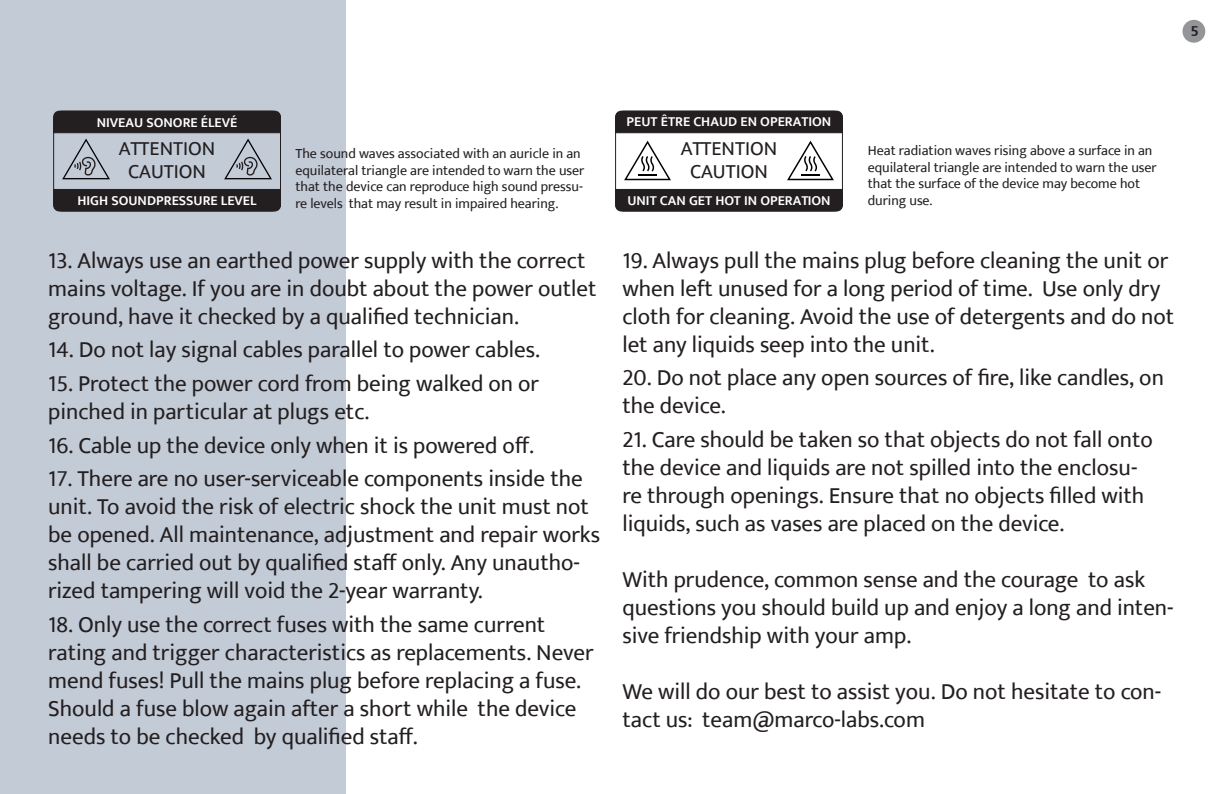
<style>
.page{position:relative;width:1225px;height:794px;background:#fff}
.page>*{position:absolute;margin:0;border:0;box-sizing:border-box;transform-origin:0 0}
.t1{font:23px/28px "Ek Mukta";color:#231f20}
.t2{font:20px/22.6px "Ek Mukta";color:#231f20;text-align:center}
.t3{font:14px/16.8px "Ek Mukta";color:#231f20}
.t4{font:600 14px "Ek Mukta";color:#fff}
.t5{font:700 14px "Frubold";color:#231f20}
</style>
<div class="page">
<div style="left:0;top:0;width:346px;height:794px;background:#c3cbd7"></div>
<svg style="left:62px;top:139px;width:48px;height:40px"></svg>
<svg style="left:224px;top:139px;width:48px;height:40px"></svg>
<div style="left:53px;top:189px;width:228px;height:22px;background:#231f20"></div>
<div style="left:53px;top:111px;width:228px;height:22px;background:#231f20"></div>
<div style="left:53px;top:111px;width:228px;height:100px;border:1px solid #231f20;border-radius:9px"></div>
<svg style="left:624px;top:141px;width:47px;height:39px"></svg>
<svg style="left:787px;top:141px;width:47px;height:39px"></svg>
<div style="left:615px;top:189px;width:228px;height:22px;background:#231f20"></div>
<div style="left:615px;top:111px;width:228px;height:22px;background:#231f20"></div>
<div style="left:615px;top:111px;width:227px;height:100px;border:1px solid #231f20;border-radius:9px"></div>
<div style="left:1182px;top:20px;width:23px;height:23px;background:#939598;border-radius:50%"></div>
<p class="t5" style="left:1190px;top:22px;width:9px">5</p>
<p class="t4" style="left:97px;top:114px;width:142px">NIVEAU SONORE ÉLEVÉ</p>
<p class="t2" style="left:119px;top:137px;width:98px">ATTENTION<br>CAUTION</p>
<p class="t4" style="left:77px;top:192px;width:181px">HIGH SOUNDPRESSURE LEVEL</p>
<p class="t4" style="left:626px;top:113px;width:206px">PEUT ÊTRE CHAUD EN OPERATION</p>
<p class="t2" style="left:681px;top:137px;width:98px">ATTENTION<br>CAUTION</p>
<p class="t4" style="left:627px;top:192px;width:205px">UNIT CAN GET HOT IN OPERATION</p>
<p class="t3" style="left:295px;top:144px;width:290px">The sound waves associated with an auricle in an equilateral triangle are intended to warn the user that the device can reproduce high sound pressu&shy;re levels that may result in impaired hearing.</p>
<p class="t3" style="left:867px;top:141px;width:290px">Heat radiation waves rising above a surface in an equilateral triangle are intended to warn the user that the surface of the device may become hot during use.</p>
<p class="t1" style="left:48px;top:246px;width:550px">13. Always use an earthed power supply with the correct mains voltage. If you are in doubt about the power outlet ground, have it checked by a qualified technician.</p>
<p class="t1" style="left:48px;top:335px;width:493px">14. Do not lay signal cables parallel to power cables.</p>
<p class="t1" style="left:48px;top:369px;width:492px">15. Protect the power cord from being walked on or pinched in particular at plugs etc.</p>
<p class="t1" style="left:48px;top:431px;width:487px">16. Cable up the device only when it is powered off.</p>
<p class="t1" style="left:48px;top:464px;width:553px">17. There are no user-serviceable components inside the unit. To avoid the risk of electric shock the unit must not be opened. All maintenance, adjustment and repair works shall be carried out by qualified staff only. Any unautho&shy;rized tampering will void the 2-year warranty.</p>
<p class="t1" style="left:48px;top:610px;width:547px">18. Only use the correct fuses with the same current rating and trigger characteristics as replacements. Never mend fuses! Pull the mains plug before replacing a fuse.<br>Should a fuse blow again after a short while the device needs to be checked by qualified staff.</p>
<p class="t1" style="left:622px;top:246px;width:553px">19. Always pull the mains plug before cleaning the unit or when left unused for a long period of time. Use only dry cloth for cleaning. Avoid the use of detergents and do not let any liquids seep into the unit.</p>
<p class="t1" style="left:622px;top:363px;width:543px">20. Do not place any open sources of fire, like candles, on the device.</p>
<p class="t1" style="left:622px;top:425px;width:532px">21. Care should be taken so that objects do not fall onto the device and liquids are not spilled into the enclosu&shy;re through openings. Ensure that no objects filled with liquids, such as vases are placed on the device.</p>
<p class="t1" style="left:622px;top:565px;width:553px">With prudence, common sense and the courage to ask questions you should build up and enjoy a long and inten&shy;sive friendship with your amp.</p>
<p class="t1" style="left:622px;top:677px;width:540px">We will do our best to assist you. Do not hesitate to con&shy;tact us: team@marco-labs.com</p>
</div>
